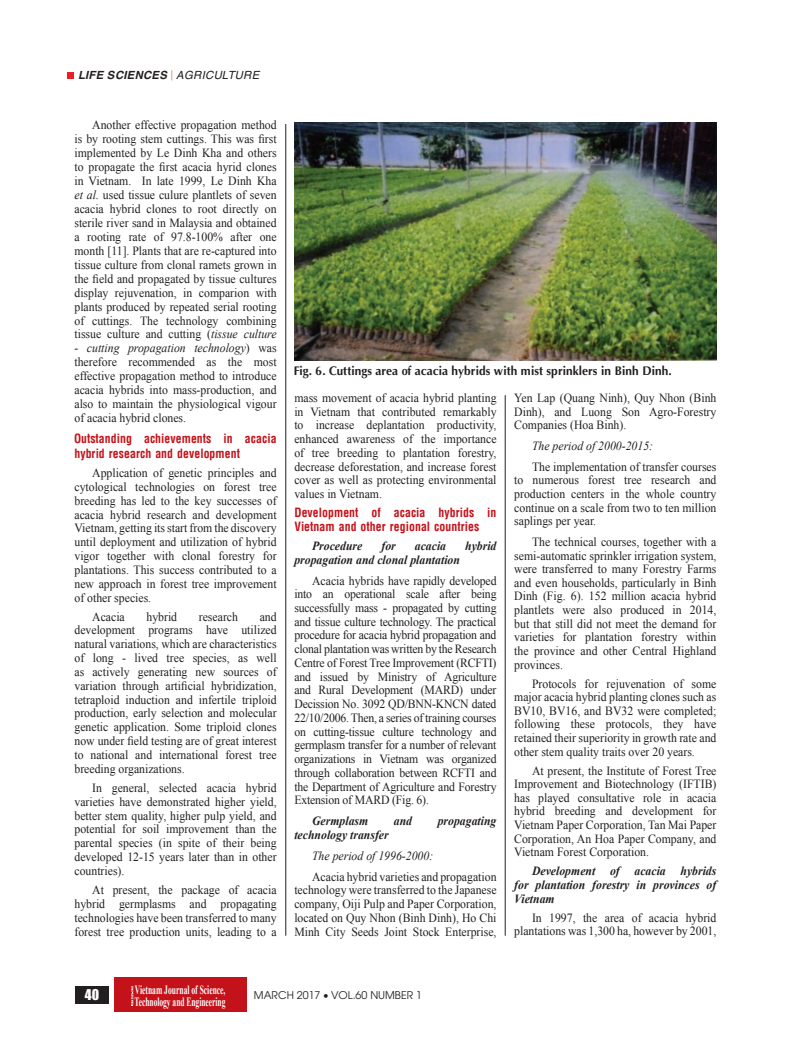
<style>
.page{position:relative;width:798px;height:1042px;background:#fff}
.page>*{position:absolute;margin:0;border:0;box-sizing:border-box;transform-origin:0 0}
.t1{font:13.75px "UTM Impact";color:#fff}
.t2{font:700 12.62px/11.4px "Times New Roman";color:#fff;scale:.6 1}
.t3{font:12.5px/13.9px "Times New Roman";color:#231f20;text-align:justify;scale:.94 1}
.t4{font:italic 700 12.5px/13.6px "Times New Roman";color:#231f20;text-align:justify;scale:.94 1}
.t5{font:12.5px/15.2px "VNI Helve Condense Bold";color:#c4121a;scale:.94 1}
.t6{font:700 12.5px "UTM Aptima";color:#231f20;scale:.95 1}
.t7{font:italic 12.5px "Times New Roman";color:#231f20;scale:.94 1}
.t8{font:italic 700 11.25px "UTM Helve";color:#231f20}
.t9{font:10.62px "UTM Avo";color:#231f20}
.s1{font-weight:400}
.s2{font-style:italic}
</style>
<div class="page">
<div style="left:67px;top:73px;width:7px;height:6px;background:#ee1d23"></div>
<div style="left:75px;top:986px;width:33px;height:17px;background:#231f20"></div>
<div style="left:114px;top:977px;width:132px;height:34px;background:#c4121a"></div>
<svg style="left:131px;top:986px;width:2px;height:20px"></svg>
<hr style="left:285px;top:124px;width:1px;height:811px;background:#231f20">
<hr style="left:505px;top:395px;width:1px;height:540px;background:#231f20">
<img style="left:295px;top:122px;width:421px;height:238px">
<p class="t8" style="left:78px;top:66px;width:183px">LIFE SCIENCES <span class="s1">AGRICULTURE</span></p>
<p class="t3" style="left:74px;top:118px;width:216px;text-indent:18px">Another effective propagation method is by rooting stem cuttings. This was first implemented by Le Dinh Kha and others to propagate the first acacia hyrid clones in Vietnam. In late 1999, Le Dinh Kha <span class="s2">et al.</span> used tissue culure plantlets of seven acacia hybrid clones to root directly on sterile river sand in Malaysia and obtained a rooting rate of 97.8-100% after one month [11]. Plants that are re-captured into tissue culture from clonal ramets grown in the field and propagated by tissue cultures display rejuvenation, in comparion with plants produced by repeated serial rooting of cuttings. The technology combining tissue culture and cutting (<span class="s2">tissue culture</span></p>
<p class="t3" style="left:74px;top:341px;width:216px"><span class="s2">- cutting propagation technology</span>) was therefore recommended as the most effective propagation method to introduce acacia hybrids into mass-production, and also to maintain the physiological vigour of acacia hybrid clones.</p>
<p class="t5" style="left:74px;top:429px;width:216px">Outstanding achievements in acacia hybrid research and development</p>
<p class="t3" style="left:74px;top:466px;width:216px;text-indent:18px">Application of genetic principles and cytological technologies on forest tree breeding has led to the key successes of acacia hybrid research and development Vietnam, getting its start from the discovery until deployment and utilization of hybrid vigor together with clonal forestry for plantations. This success contributed to a new approach in forest tree improvement of other species.</p>
<p class="t3" style="left:92px;top:609px;width:36px">Acacia</p>
<p class="t3" style="left:146px;top:609px;width:34px">hybrid</p>
<p class="t3" style="left:199px;top:609px;width:43px">research</p>
<p class="t3" style="left:74px;top:609px;width:216px;text-indent:185px">and development programs have utilized natural variations, which are characteristics of long - lived tree species, as well as actively generating new sources of variation through artificial hybridization, tetraploid induction and infertile triploid production, early selection and molecular genetic application. Some triploid clones now under field testing are of great interest to national and international forest tree breeding organizations.</p>
<p class="t3" style="left:74px;top:780px;width:216px;text-indent:18px">In general, selected acacia hybrid varieties have demonstrated higher yield, better stem quality, higher pulp yield, and potential for soil improvement than the parental species (in spite of their being developed 12-15 years later than in other countries).</p>
<p class="t3" style="left:74px;top:882px;width:216px;text-indent:18px">At present, the package of acacia hybrid germplasms and propagating technologies have been transferred to many forest tree production units, leading to a</p>
<p class="t6" style="left:294px;top:361px;width:399px">Fig. 6. Cuttings area of acacia hybrids with mist sprinklers in Binh Dinh.</p>
<p class="t3" style="left:294px;top:391px;width:216px">mass movement of acacia hybrid planting in Vietnam that contributed remarkably to increase deplantation productivity, enhanced awareness of the importance of tree breeding to plantation forestry, decrease deforestation, and increase forest cover as well as protecting environmental values in Vietnam.</p>
<p class="t5" style="left:294px;top:504px;width:216px;line-height:13.8px">Development of acacia hybrids in<br>Vietnam and other regional countries</p>
<p class="t4" style="left:312px;top:538px;width:55px">Procedure</p>
<p class="t4" style="left:381px;top:538px;width:17px">for</p>
<p class="t4" style="left:414px;top:538px;width:35px">acacia</p>
<p class="t4" style="left:465px;top:538px;width:35px">hybrid</p>
<p class="t4" style="left:294px;top:552px;width:178px">propagation and clonal plantation</p>
<p class="t3" style="left:294px;top:573px;width:216px;text-indent:18px">Acacia hybrids have rapidly developed into an operational scale after being successfully mass - propagated by cutting and tissue culture technology. The practical procedure for acacia hybrid propagation and clonal plantation was written by the Research Centre of Forest Tree Improvement (RCFTI) and issued by Ministry of Agriculture and Rural Development (MARD) under Decission No. 3092 QD/BNN-KNCN dated 22/10/2006. Then, a series of training courses on cutting-tissue culture technology and germplasm transfer for a number of relevant organizations in Vietnam was organized through collaboration between RCFTI and the Department of Agriculture and Forestry Extension of MARD (Fig. 6).</p>
<p class="t4" style="left:312px;top:814px;width:61px">Germplasm</p>
<p class="t4" style="left:393px;top:814px;width:21px">and</p>
<p class="t4" style="left:437px;top:814px;width:64px">propagating</p>
<p class="t4" style="left:294px;top:827px;width:102px">technology transfer</p>
<p class="t7" style="left:312px;top:847px;width:130px">The period of 1996-2000:</p>
<p class="t3" style="left:294px;top:869px;width:216px;text-indent:18px">Acacia hybrid varieties and propagation technology were transferred to the Japanese company, Oiji Pulp and Paper Corporation, located on Quy Nhon (Binh Dinh), Ho Chi Minh City Seeds Joint Stock Enterprise,</p>
<p class="t3" style="left:514px;top:391px;width:216px">Yen Lap (Quang Ninh), Quy Nhon (Binh Dinh), and Luong Son Agro-Forestry Companies (Hoa Binh).</p>
<p class="t7" style="left:532px;top:437px;width:130px">The period of 2000-2015:</p>
<p class="t3" style="left:514px;top:459px;width:216px;text-indent:18px">The implementation of transfer courses to numerous forest tree research and production centers in the whole country continue on a scale from two to ten million saplings per year.</p>
<p class="t3" style="left:514px;top:535px;width:216px;text-indent:18px">The technical courses, together with a semi-automatic sprinkler irrigation system, were transferred to many Forestry Farms and even households, particularly in Binh Dinh (Fig. 6). 152 million acacia hybrid plantlets were also produced in 2014, but that still did not meet the demand for varieties for plantation forestry within the province and other Central Highland provinces.</p>
<p class="t3" style="left:514px;top:676px;width:216px;text-indent:18px">Protocols for rejuvenation of some major acacia hybrid planting clones such as BV10, BV16, and BV32 were completed; following these protocols, they have retained their superiority in growth rate and other stem quality traits over 20 years.</p>
<p class="t3" style="left:514px;top:763px;width:216px;text-indent:18px">At present, the Institute of Forest Tree Improvement and Biotechnology (IFTIB) has played consultative role in acacia hybrid breeding and development for Vietnam Paper Corporation, Tan Mai Paper Corporation, An Hoa Paper Company, and Vietnam Forest Corporation.</p>
<p class="t4" style="left:514px;top:864px;width:216px;text-indent:18px">Development of acacia hybrids for plantation forestry in provinces of Vietnam</p>
<p class="t3" style="left:514px;top:910px;width:216px;text-align:right">In 1997, the area of acacia hybrid plantations was 1,300 ha, however by 2001,</p>
<p class="t1" style="left:85px;top:984px;width:16px">40</p>
<p class="t2" style="left:134px;top:984px;width:153px">Vietnam Journal of Science,<br>Technology and Engineering</p>
<p class="t9" style="left:254px;top:987px;width:169px">MARCH 2017 • VOL.60 NUMBER 1</p>
</div>
